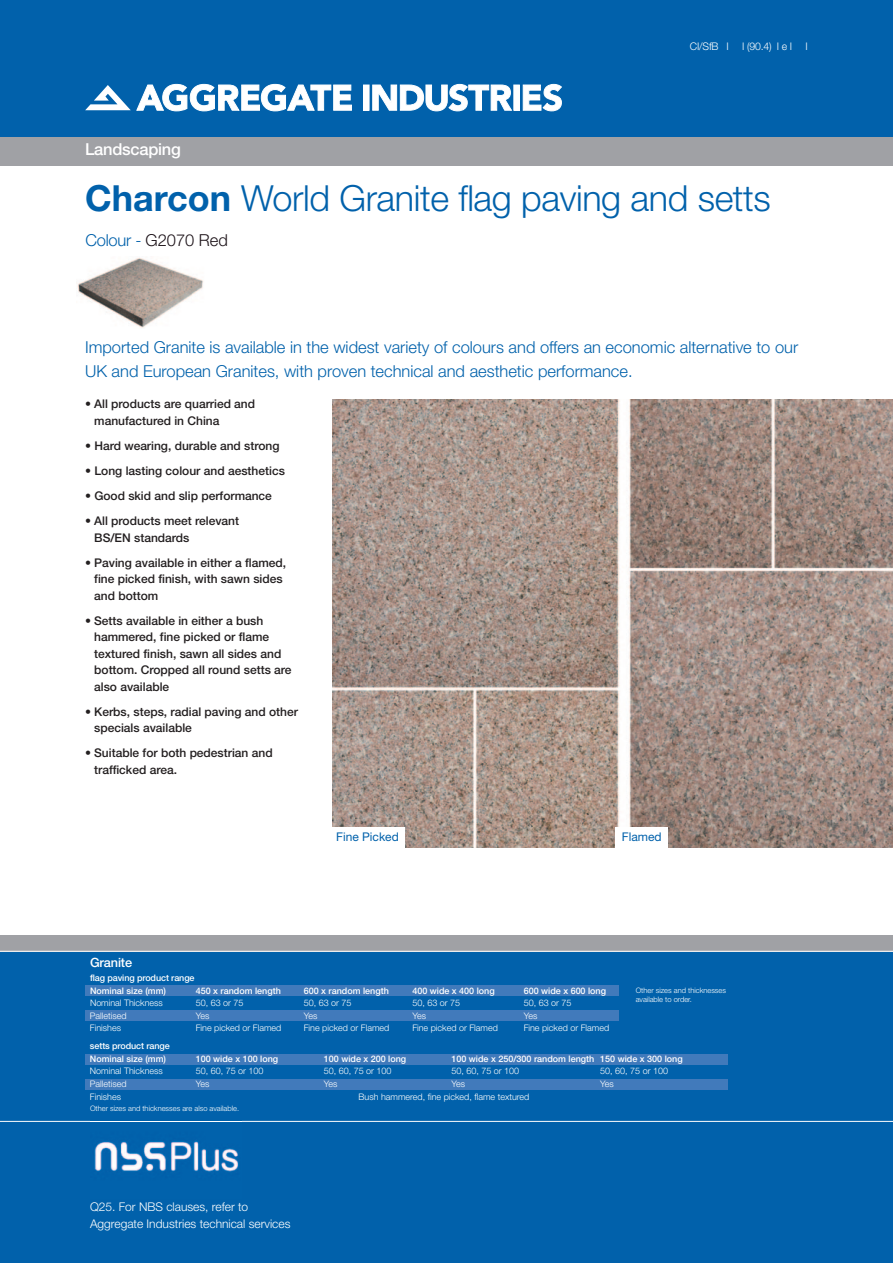
<style>
.page{position:relative;width:893px;height:1263px;background:#fff}
.page>*{position:absolute;margin:0;border:0;box-sizing:border-box;transform-origin:0 0}
.t1{font:300 36px "Helvetica Neue";letter-spacing:-.01em;color:#0161ab}
.t2{font:300 16.5px/24px "Helvetica Neue";color:#0161ab}
.t3{font:300 16.5px "Helvetica Neue";color:#1c1218}
.t4{font:500 16.5px "Helvetica Neue";letter-spacing:-.015em;color:#fff}
.t5{font:500 12.75px "Helvetica Neue";letter-spacing:-.01em;color:#fff}
.t6{font:500 12px/16.5px "Helvetica Neue";color:#231f20}
.t7{font:300 12px/16.5px "Helvetica Neue";color:#fff}
.t8{font:12px "Helvetica Neue";color:#0161ab}
.t9{font:300 10.5px "Helvetica Neue";letter-spacing:-.02em;color:#fff}
.t10{font:300 9px "Helvetica Neue";color:#fff}
.t11{font:500 9px/12.6px "Helvetica Neue";color:#fff}
.t12{font:300 7.5px/9px "Helvetica Neue";color:#fff}
.s1{font-weight:700}
.s2{color:#0161ab}
</style>
<div class="page">
<img style="left:332px;top:400px;width:561px;height:448px">
<div style="left:323px;top:827px;width:82px;height:21px;background:#fff"></div>
<div style="left:615px;top:827px;width:52px;height:21px;background:#fff"></div>
<div style="left:0;top:945px;width:893px;height:318px;background:#0161ab"></div>
<div style="left:85px;top:986px;width:534px;height:10px;background:#417abb"></div>
<div style="left:85px;top:1010px;width:534px;height:11px;background:#417abb"></div>
<div style="left:85px;top:1054px;width:643px;height:11px;background:#417abb"></div>
<div style="left:85px;top:1079px;width:643px;height:11px;background:#417abb"></div>
<div style="left:0;top:136px;width:893px;height:30px;background:#a0a1a5"></div>
<div style="left:0;top:0;width:893px;height:136px;background:#0161ab"></div>
<div style="left:363px;top:85px;width:6px;height:25px;background:#fff"></div>
<svg style="left:372px;top:84px;width:140px;height:27px"></svg>
<div style="left:514px;top:85px;width:5px;height:25px;background:#fff"></div>
<div style="left:514px;top:85px;width:6px;height:25px;border:1px solid #fff"></div>
<svg style="left:523px;top:84px;width:39px;height:27px"></svg>
<svg style="left:85px;top:84px;width:267px;height:27px"></svg>
<img style="left:77px;top:258px;width:127px;height:70px">
<div style="left:0;top:935px;width:893px;height:16px;background:#a0a1a5"></div>
<hr style="left:0;top:951px;width:893px;height:1px;background:#fff">
<hr style="left:0;top:1121px;width:893px;height:1px;background:#fff">
<img style="left:94px;top:1141px;width:145px;height:31px">
<p class="t4" style="left:85px;top:144px;width:97px">Landscaping</p>
<p class="t9" style="left:690px;top:43px;width:40px">CI/SfB I</p>
<p class="t9" style="left:742px;top:43px;width:51px">I (90.4) I e I</p>
<p class="t9" style="left:806px;top:43px;width:4px">I</p>
<h1 class="t1" style="left:85px;top:186px;width:687px"><span class="s1">Charcon</span> World Granite flag paving and setts</h1>
<h4 class="t3" style="left:86px;top:234px;width:144px"><span class="s2">Colour -</span> G2070 Red</h4>
<h4 class="t2" style="left:85px;top:337px;width:715px">Imported Granite is available in the widest variety of colours and offers an economic alternative to our<br>UK and European Granites, with proven technical and aesthetic performance.</h4>
<p class="t6" style="left:94px;top:397px;width:162px;text-indent:-9px">• All products are quarried and manufactured in China</p>
<p class="t6" style="left:85px;top:439px;width:196px">• Hard wearing, durable and strong</p>
<p class="t6" style="left:85px;top:464px;width:201px">• Long lasting colour and aesthetics</p>
<p class="t6" style="left:85px;top:489px;width:188px">• Good skid and slip performance</p>
<p class="t6" style="left:94px;top:514px;width:146px;text-indent:-9px">• All products meet relevant<br>BS/EN standards</p>
<p class="t6" style="left:94px;top:555px;width:193px;text-indent:-9px">• Paving available in either a flamed, fine picked finish, with sawn sides and bottom</p>
<p class="t6" style="left:94px;top:613px;width:199px;text-indent:-9px">• Setts available in either a bush hammered, fine picked or flame textured finish, sawn all sides and bottom. Cropped all round setts are also available</p>
<p class="t6" style="left:94px;top:704px;width:205px;text-indent:-9px">• Kerbs, steps, radial paving and other specials available</p>
<p class="t6" style="left:94px;top:746px;width:180px;text-indent:-9px">• Suitable for both pedestrian and trafficked area.</p>
<p class="t8" style="left:336px;top:832px;width:64px">Fine Picked</p>
<p class="t8" style="left:622px;top:832px;width:41px">Flamed</p>
<p class="t5" style="left:90px;top:958px;width:44px">Granite</p>
<p class="t11" style="left:90px;top:972px;width:106px">flag paving product range<br>Nominal size (mm)</p>
<p class="t11" style="left:196px;top:985px;width:87px">450 x random length</p>
<p class="t11" style="left:304px;top:985px;width:87px">600 x random length</p>
<p class="t11" style="left:412px;top:985px;width:84px">400 wide x 400 long</p>
<p class="t11" style="left:524px;top:985px;width:84px">600 wide x 600 long</p>
<p class="t12" style="left:636px;top:987px;width:92px">Other sizes and thicknesses available to order.</p>
<p class="t10" style="left:90px;top:1000px;width:74px">Nominal Thickness</p>
<p class="t10" style="left:196px;top:1000px;width:49px">50, 63 or 75</p>
<p class="t10" style="left:304px;top:1000px;width:49px">50, 63 or 75</p>
<p class="t10" style="left:412px;top:1000px;width:49px">50, 63 or 75</p>
<p class="t10" style="left:524px;top:1000px;width:49px">50, 63 or 75</p>
<p class="t10" style="left:90px;top:1012px;width:38px">Palletised</p>
<p class="t10" style="left:196px;top:1012px;width:15px">Yes</p>
<p class="t10" style="left:304px;top:1012px;width:15px">Yes</p>
<p class="t10" style="left:412px;top:1012px;width:15px">Yes</p>
<p class="t10" style="left:524px;top:1012px;width:15px">Yes</p>
<p class="t10" style="left:90px;top:1025px;width:33px">Finishes</p>
<p class="t10" style="left:196px;top:1025px;width:87px">Fine picked or Flamed</p>
<p class="t10" style="left:304px;top:1025px;width:87px">Fine picked or Flamed</p>
<p class="t10" style="left:412px;top:1025px;width:87px">Fine picked or Flamed</p>
<p class="t10" style="left:524px;top:1025px;width:87px">Fine picked or Flamed</p>
<p class="t11" style="left:90px;top:1040px;width:81px">setts product range<br>Nominal size (mm)</p>
<p class="t11" style="left:196px;top:1053px;width:84px">100 wide x 100 long</p>
<p class="t11" style="left:324px;top:1053px;width:84px">100 wide x 200 long</p>
<p class="t11" style="left:451px;top:1053px;width:233px">100 wide x 250/300 random length 150 wide x 300 long</p>
<p class="t10" style="left:90px;top:1068px;width:74px">Nominal Thickness</p>
<p class="t10" style="left:196px;top:1068px;width:69px">50, 60, 75 or 100</p>
<p class="t10" style="left:324px;top:1068px;width:69px">50, 60, 75 or 100</p>
<p class="t10" style="left:451px;top:1068px;width:69px">50, 60, 75 or 100</p>
<p class="t10" style="left:600px;top:1068px;width:69px">50, 60, 75 or 100</p>
<p class="t10" style="left:90px;top:1081px;width:38px">Palletised</p>
<p class="t10" style="left:196px;top:1081px;width:15px">Yes</p>
<p class="t10" style="left:324px;top:1081px;width:15px">Yes</p>
<p class="t10" style="left:451px;top:1081px;width:15px">Yes</p>
<p class="t10" style="left:600px;top:1081px;width:15px">Yes</p>
<p class="t10" style="left:90px;top:1093px;width:33px">Finishes</p>
<p class="t10" style="left:359px;top:1093px;width:172px">Bush hammered, fine picked, flame textured</p>
<p class="t12" style="left:90px;top:1105px;width:151px">Other sizes and thicknesses are also available.</p>
<p class="t7" style="left:90px;top:1200px;width:202px">Q25. For NBS clauses, refer to<br>Aggregate Industries technical services</p>
</div>
